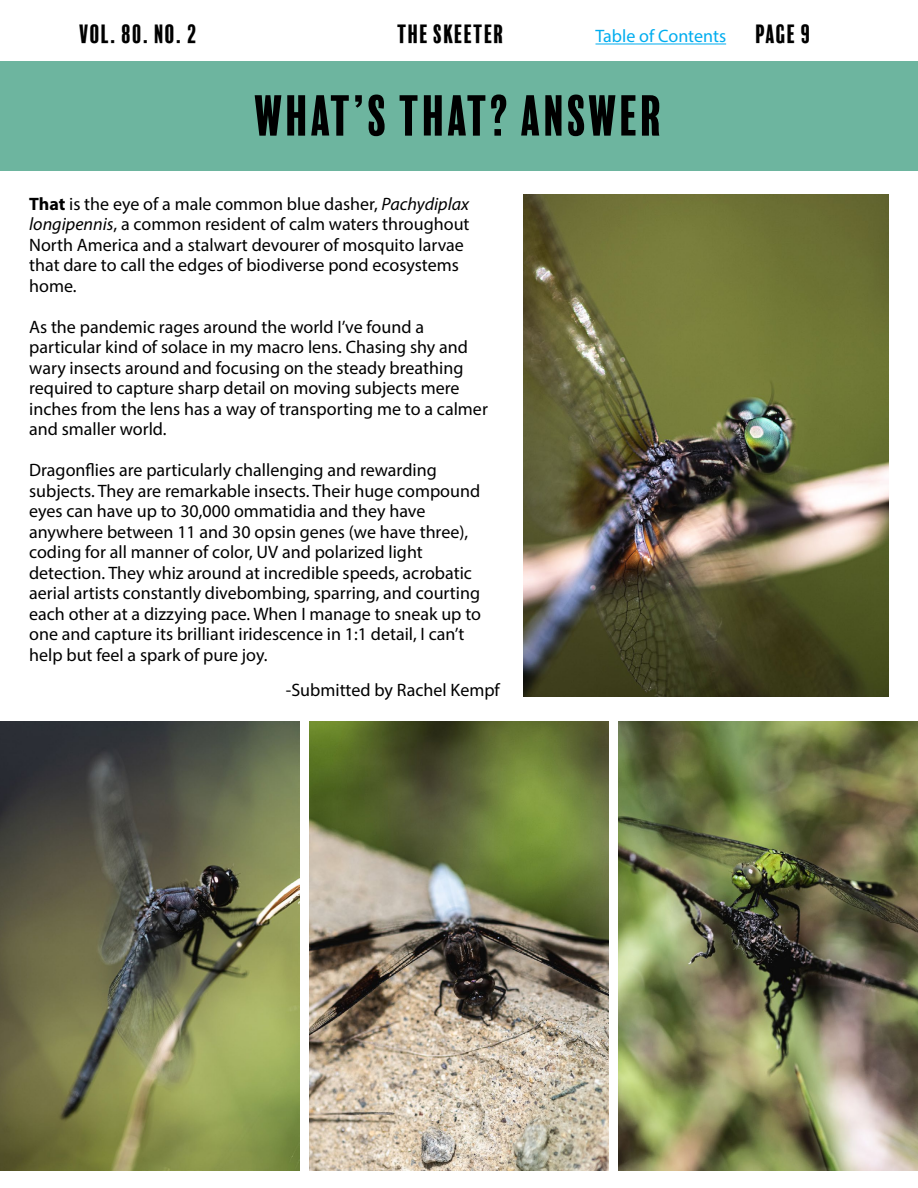
<style>
.page{position:relative;width:918px;height:1188px;background:#fff}
.page>*{position:absolute;margin:0;border:0;box-sizing:border-box;transform-origin:0 0}
.t1{font:52.5px "Balboa Plus Fill";color:#000}
.t2{font:24.3px "Balboa Plus Fill";color:#000}
.t3{font:18px/20.5px "Myriad Pro";color:#000}
.t4{font:18px "Myriad Pro";color:#00adef}
.s1{font-weight:700}
.s2{font-style:italic}
</style>
<div class="page">
<div style="left:0;top:61px;width:918px;height:109px;background:#6db59f"></div>
<hr style="left:596px;top:44px;width:130px;height:1px;background:#00adef">
<img style="left:524px;top:194px;width:364px;height:502px">
<img style="left:0;top:721px;width:300px;height:450px">
<img style="left:309px;top:721px;width:300px;height:450px">
<img style="left:619px;top:721px;width:299px;height:450px">
<h2 class="t2" style="left:79px;top:21px;width:120px">VOL. 80. NO. 2</h2>
<h2 class="t2" style="left:397px;top:21px;width:109px">THE SKEETER</h2>
<h2 class="t2" style="left:756px;top:21px;width:57px">PAGE 9</h2>
<p class="t4" style="left:596px;top:25px;width:132px">Table of Contents</p>
<h1 class="t1" style="left:254px;top:86px;width:412px">WHAT’S THAT? ANSWER</h1>
<p class="t3" style="left:29px;top:193px;width:442px"><span class="s1">That</span> is the eye of a male common blue dasher, <span class="s2">Pachydiplax longipennis</span>, a common resident of calm waters throughout North America and a stalwart devourer of mosquito larvae that dare to call the edges of biodiverse pond ecosystems home.</p>
<p class="t3" style="left:29px;top:316px;width:460px">As the pandemic rages around the world I’ve found a particular kind of solace in my macro lens. Chasing shy and wary insects around and focusing on the steady breathing required to capture sharp detail on moving subjects mere inches from the lens has a way of transporting me to a calmer and smaller world.</p>
<p class="t3" style="left:29px;top:460px;width:453px">Dragonflies are particularly challenging and rewarding subjects. They are remarkable insects. Their huge compound eyes can have up to 30,000 ommatidia and they have anywhere between 11 and 30 opsin genes (we have three), coding for all manner of color, UV and polarized light detection. They whiz around at incredible speeds, acrobatic aerial artists constantly divebombing, sparring, and courting each other at a dizzying pace. When I manage to sneak up to one and capture its brilliant iridescence in 1:1 detail, I can’t help but feel a spark of pure joy.</p>
<p class="t3" style="left:286px;top:679px;width:215px">-Submitted by Rachel Kempf</p>
</div>
